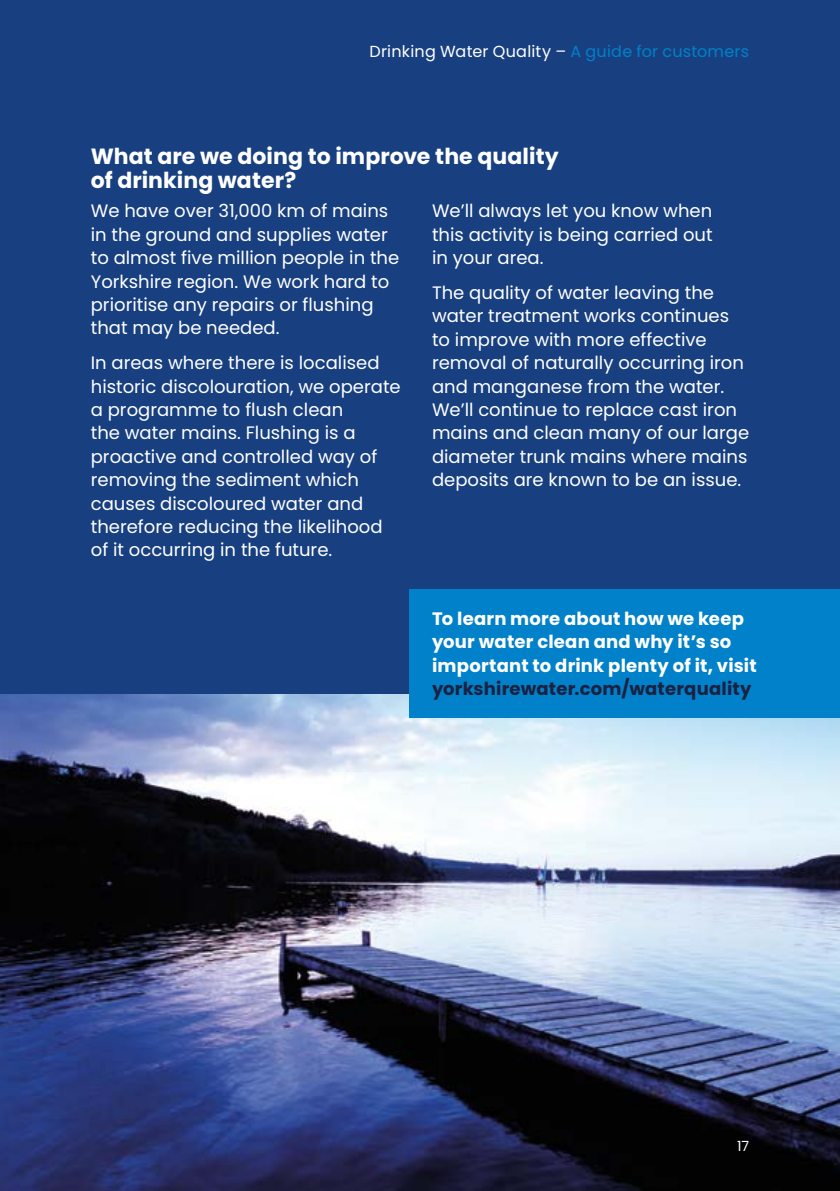
<style>
.page{position:relative;width:840px;height:1191px;background:#fff}
.page>*{position:absolute;margin:0;border:0;box-sizing:border-box;transform-origin:0 0}
.t1{font:700 22px/24px "Poppins";letter-spacing:.005em;color:#fff}
.t2{font:18px/23.4px "Poppins";color:#fff}
.t3{font:700 18px/23.4px "Poppins";letter-spacing:.01em;color:#fff}
.t4{font:700 18px "Poppins";letter-spacing:.01em;color:#1c2141}
.t5{font:16px "Poppins";letter-spacing:.015em;color:#fff}
.t6{font:14px "Poppins";color:#fff}
.s1{color:#0081c9}
</style>
<div class="page">
<img style="left:0;top:693px;width:839px;height:498px">
<div style="left:0;top:0;width:839px;height:693px;background:#184080"></div>
<div style="left:409px;top:589px;width:430px;height:129px;background:#0081c9"></div>
<p class="t5" style="left:369px;top:42px;width:381px">Drinking Water Quality – <span class="s1">A guide for customers</span></p>
<p class="t1" style="left:91px;top:145px;width:469px">What are we doing to improve the quality of drinking water?</p>
<p class="t2" style="left:91px;top:199px;width:310px">We have over 31,000 km of mains in the ground and supplies water to almost five million people in the<br>Yorkshire region. We work hard to prioritise any repairs or flushing that may be needed.</p>
<p class="t2" style="left:91px;top:351px;width:311px">In areas where there is localised historic discolouration, we operate a programme to flush clean<br>the water mains. Flushing is a proactive and controlled way of removing the sediment which causes discoloured water and therefore reducing the likelihood of it occurring in the future.</p>
<p class="t2" style="left:432px;top:199px;width:282px;text-align:justify">We’ll always let you know when this activity is being carried out in your area.</p>
<p class="t2" style="left:432px;top:281px;width:318px">The quality of water leaving the water treatment works continues to improve with more effective removal of naturally occurring iron and manganese from the water.<br>We’ll continue to replace cast iron mains and clean many of our large diameter trunk mains where mains deposits are known to be an issue.</p>
<p class="t3" style="left:432px;top:607px;width:326px">To learn more about how we keep your water clean and why it’s so important to drink plenty of it, visit</p>
<p class="t4" style="left:432px;top:678px;width:321px">yorkshirewater.com/waterquality</p>
<p class="t6" style="left:736px;top:1138px;width:14px">17</p>
</div>
